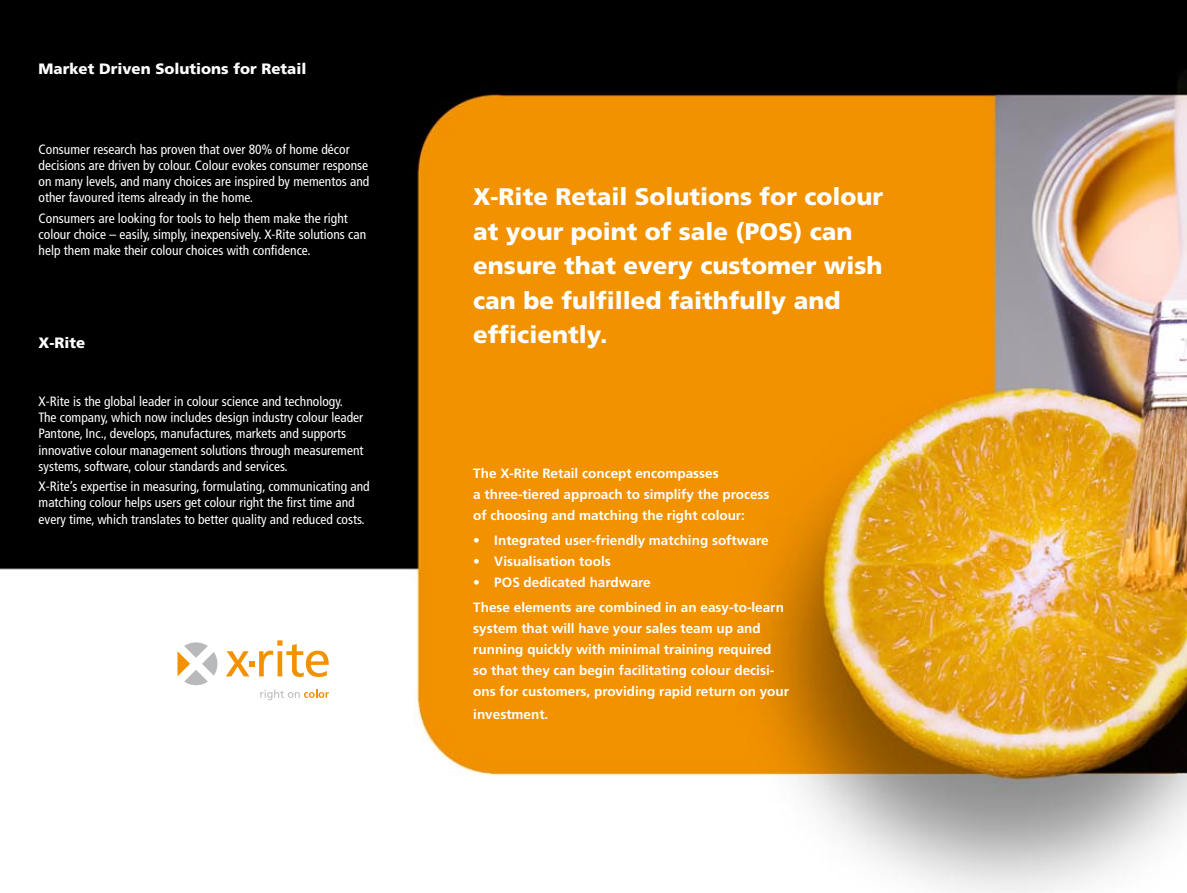
<style>
.page{position:relative;width:1187px;height:893px;background:#fff}
.page>*{position:absolute;margin:0;border:0;box-sizing:border-box;transform-origin:0 0}
.t1{font:900 24px/34.5px "Frutiger";color:#fff}
.t2{font:900 15px "Frutiger";color:#fff}
.t3{font:condensed 13.5px/16.2px "Frutiger";color:#fff}
.t4{font:700 13.5px/21px "Frutiger";color:#fff}
</style>
<div class="page">
<img style="left:0;top:0;width:1186px;height:893px">
<svg style="left:226px;top:640px;width:103px;height:37px"></svg>
<svg style="left:177px;top:642px;width:40px;height:43px"></svg>
<svg style="left:260px;top:690px;width:69px;height:10px"></svg>
<p class="t2" style="left:39px;top:60px;width:269px">Market Driven Solutions for Retail</p>
<p class="t3" style="left:39px;top:141px;width:332px">Consumer research has proven that over 80% of home décor decisions are driven by colour. Colour evokes consumer response on many levels, and many choices are inspired by mementos and other favoured items already in the home.</p>
<p class="t3" style="left:39px;top:210px;width:329px">Consumers are looking for tools to help them make the right colour choice – easily, simply, inexpensively. X-Rite solutions can help them make their colour choices with confidence.</p>
<p class="t2" style="left:39px;top:333px;width:48px">X-Rite</p>
<p class="t3" style="left:39px;top:393px;width:326px">X-Rite is the global leader in colour science and technology.<br>The company, which now includes design industry colour leader Pantone, Inc., develops, manufactures, markets and supports innovative colour management solutions through measurement systems, software, colour standards and services.</p>
<p class="t3" style="left:39px;top:479px;width:332px">X-Rite’s expertise in measuring, formulating, communicating and matching colour helps users get colour right the first time and every time, which translates to better quality and reduced costs.</p>
<h1 class="t1" style="left:473px;top:179px;width:411px">X-Rite Retail Solutions for colour at your point of sale (POS) can ensure that every customer wish can be fulfilled faithfully and efficiently.</h1>
<p class="t4" style="left:473px;top:463px;width:298px">The X-Rite Retail concept encompasses<br>a three-tiered approach to simplify the process of choosing and matching the right colour:</p>
<p class="t4" style="left:473px;top:530px;width:297px">• Integrated user-friendly matching software</p>
<p class="t4" style="left:473px;top:551px;width:139px">• Visualisation tools</p>
<p class="t4" style="left:473px;top:570px;width:312px;line-height:25.2px">• POS dedicated hardware<br>These elements are combined in an easy-to-learn</p>
<p class="t4" style="left:473px;top:618px;width:317px">system that will have your sales team up and running quickly with minimal training required so that they can begin facilitating colour decisi&shy;ons for customers, providing rapid return on your</p>
<p class="t4" style="left:473px;top:704px;width:77px">investment.</p>
</div>
